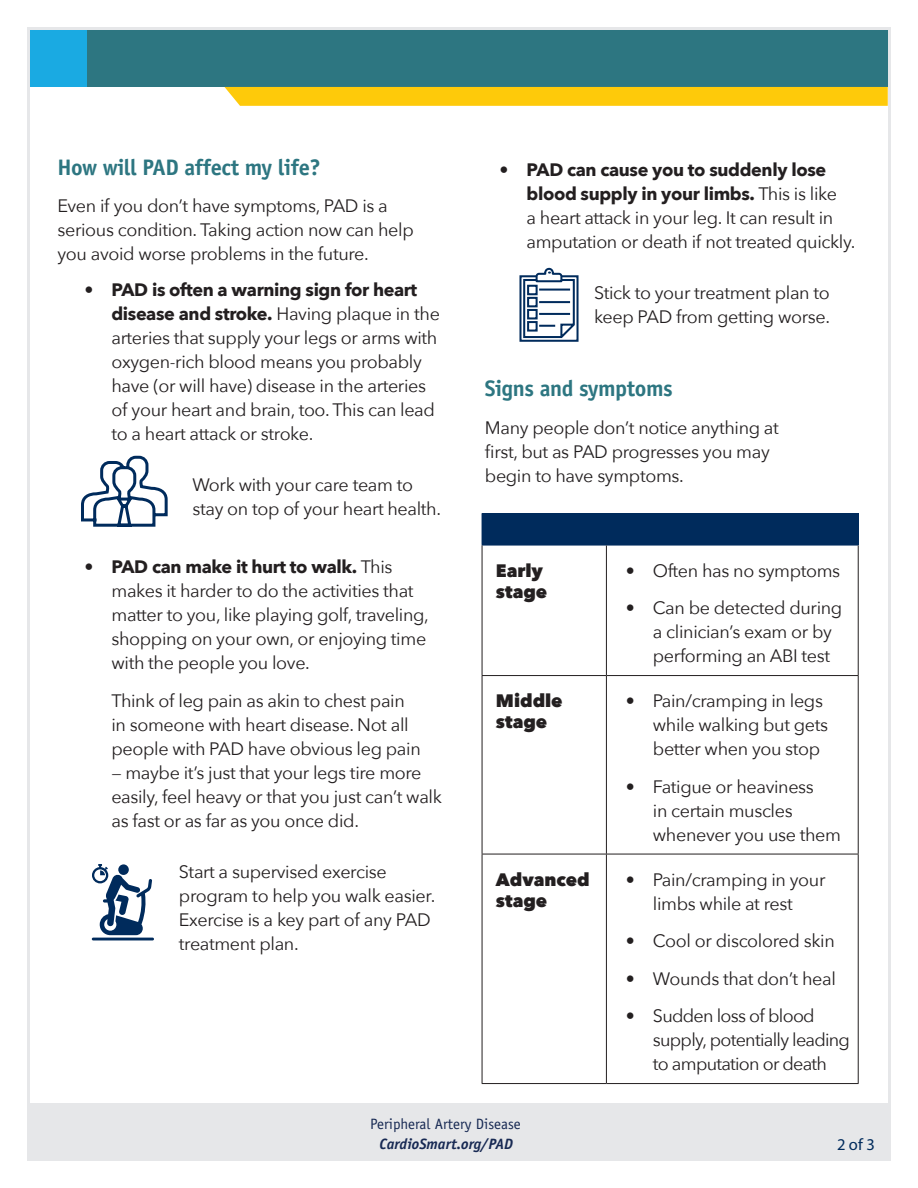
<style>
.page{position:relative;width:918px;height:1188px;background:#fff}
.page>*{position:absolute;margin:0;border:0;box-sizing:border-box;transform-origin:0 0}
.Body_Copy{font:700 22.5px "Officina Sans";letter-spacing:-.02em;color:#2d7681}
.Body_Copy-2{font:18px/24px "Avenir Next";letter-spacing:-.02em;color:#231f20}
.Body_Copy-3{font:18px/24px "Avenir Next";letter-spacing:-.02em;color:#231f20;scale:1.43 1}
.Body_Copy-4{font:18px/24px "Avenir Next";letter-spacing:-.04em;color:#231f20}
.Body_Copy-5{font:800 18px/21px "Avenir Next";color:#231f20}
.t1{font:16.5px "Myriad Pro";color:#002b5c}
.t2{font:15px "Officina Sans";color:#172953}
.t3{font:italic 700 15px "Officina Sans";color:#172953}
.s1{font-family:"Avenir"}
.s2{font-weight:700}
</style>
<div class="page">
<div style="left:28px;top:1103px;width:860px;height:58px;background:#e6e7e9"></div>
<div style="left:87px;top:30px;width:801px;height:57px;background:#2d7681"></div>
<div style="left:30px;top:30px;width:57px;height:57px;background:#1aaae2"></div>
<div style="left:224px;top:87px;width:664px;height:19px;background:#feca0a"></div>
<div style="left:482px;top:514px;width:376px;height:31px;background:#002b5c"></div>
<hr style="left:482px;top:513px;width:124px;height:1px;background:#002b5c">
<hr style="left:606px;top:513px;width:253px;height:1px;background:#002b5c">
<hr style="left:858px;top:514px;width:1px;height:31px;background:#002b5c">
<hr style="left:482px;top:545px;width:124px;height:1px;background:#002b5c">
<hr style="left:606px;top:545px;width:253px;height:1px;background:#002b5c">
<hr style="left:482px;top:545px;width:1px;height:130px;background:#231f20">
<hr style="left:606px;top:545px;width:1px;height:130px;background:#231f20">
<hr style="left:858px;top:545px;width:1px;height:130px;background:#231f20">
<hr style="left:482px;top:675px;width:124px;height:1px;background:#231f20">
<hr style="left:482px;top:676px;width:1px;height:178px;background:#231f20">
<hr style="left:606px;top:675px;width:253px;height:1px;background:#231f20">
<hr style="left:606px;top:676px;width:1px;height:178px;background:#231f20">
<hr style="left:858px;top:676px;width:1px;height:178px;background:#231f20">
<hr style="left:482px;top:854px;width:124px;height:1px;background:#231f20">
<hr style="left:482px;top:854px;width:1px;height:229px;background:#231f20">
<hr style="left:606px;top:854px;width:253px;height:1px;background:#231f20">
<hr style="left:606px;top:854px;width:1px;height:229px;background:#231f20">
<hr style="left:858px;top:854px;width:1px;height:229px;background:#231f20">
<hr style="left:482px;top:1083px;width:124px;height:1px;background:#231f20">
<hr style="left:606px;top:1083px;width:253px;height:1px;background:#231f20">
<hr style="left:92px;top:938px;width:62px;height:2px;background:#002b5c">
<svg style="left:92px;top:864px;width:60px;height:71px"></svg>
<svg style="left:519px;top:267px;width:60px;height:75px"></svg>
<svg style="left:81px;top:455px;width:87px;height:72px"></svg>
<p class="Body_Copy" style="left:57px;top:153px;width:265px">How will PAD affect my life?</p>
<p class="Body_Copy-2" style="left:57px;top:193px;width:358px">Even if you don’t have symptoms, PAD is a serious condition. Taking action now can help you avoid worse problems in the future.</p>
<p class="Body_Copy-2" style="left:111px;top:277px;width:330px;text-indent:-27px"><span class="s1">•</span> <span class="s2">PAD is often a warning sign for heart disease and stroke.</span> Having plaque in the arteries that supply your legs or arms with oxygen-rich blood means you probably have (or will have) disease in the arteries of your heart and brain, too. This can lead to a heart attack or stroke.</p>
<p class="Body_Copy-2" style="left:192px;top:472px;width:250px">Work with your care team to stay on top of your heart health.</p>
<p class="Body_Copy-2" style="left:111px;top:554px;width:319px;text-indent:-27px"><span class="s1">•</span> <span class="s2">PAD can make it hurt to walk.</span> This makes it harder to do the activities that matter to you, like playing golf, traveling, shopping on your own, or enjoying time with the people you love.</p>
<p class="Body_Copy-2" style="left:111px;top:688px;width:311px">Think of leg pain as akin to chest pain in someone with heart disease. Not all people with PAD have obvious leg pain</p>
<p class="Body_Copy-3" style="left:111px;top:760px;width:233px">– maybe it’s just that your legs tire more easily, feel heavy or that you just can’t walk as fast or as far as you once did.</p>
<p class="Body_Copy-2" style="left:179px;top:859px;width:258px">Start a supervised exercise program to help you walk easier.<br>Exercise is a key part of any PAD treatment plan.</p>
<p class="Body_Copy-2" style="left:526px;top:157px;width:331px;text-indent:-27px"><span class="s1">•</span> <span class="s2">PAD can cause you to suddenly lose blood supply in your limbs.</span> This is like<br>a heart attack in your leg. It can result in amputation or death if not treated quickly.</p>
<p class="Body_Copy-2" style="left:594px;top:280px;width:238px">Stick to your treatment plan to keep PAD from getting worse.</p>
<p class="Body_Copy" style="left:485px;top:374px;width:189px">Signs and symptoms</p>
<p class="Body_Copy-2" style="left:485px;top:414px;width:295px">Many people don’t notice anything at first, but as PAD progresses you may begin to have symptoms.</p>
<p class="Body_Copy-5" style="left:496px;top:560px;width:53px">Early stage</p>
<p class="Body_Copy-2" style="left:626px;top:558px;width:216px"><span class="s1">•</span> Often has no symptoms</p>
<p class="Body_Copy-2" style="left:653px;top:595px;width:191px;text-indent:-27px"><span class="s1">•</span> Can be detected during a clinician’s exam or by performing an ABI test</p>
<p class="Body_Copy-5" style="left:496px;top:690px;width:68px">Middle stage</p>
<p class="Body_Copy-2" style="left:653px;top:688px;width:177px;text-indent:-27px"><span class="s1">•</span> Pain/cramping in legs while walking but gets better when you stop</p>
<p class="Body_Copy-2" style="left:653px;top:774px;width:190px;text-indent:-27px"><span class="s1">•</span> Fatigue or heaviness<br>in certain muscles whenever you use them</p>
<p class="Body_Copy-5" style="left:496px;top:869px;width:95px">Advanced stage</p>
<p class="Body_Copy-2" style="left:626px;top:867px;width:201px;text-align:center"><span class="s1">•</span> Pain/cramping in your limbs while at rest</p>
<p class="Body_Copy-2" style="left:626px;top:928px;width:210px"><span class="s1">•</span> Cool or discolored skin</p>
<p class="Body_Copy-2" style="left:626px;top:966px;width:211px"><span class="s1">•</span> Wounds that don’t heal</p>
<p class="Body_Copy-4" style="left:653px;top:1003px;width:199px;text-indent:-27px"><span class="s1">•</span> Sudden loss of blood supply, potentially leading to amputation or death</p>
<p class="t2" style="left:370px;top:1115px;width:152px">Peripheral Artery Disease</p>
<p class="t3" style="left:380px;top:1134px;width:135px">CardioSmart.org/PAD</p>
<p class="t1" style="left:837px;top:1134px;width:39px">2 of 3</p>
</div>
